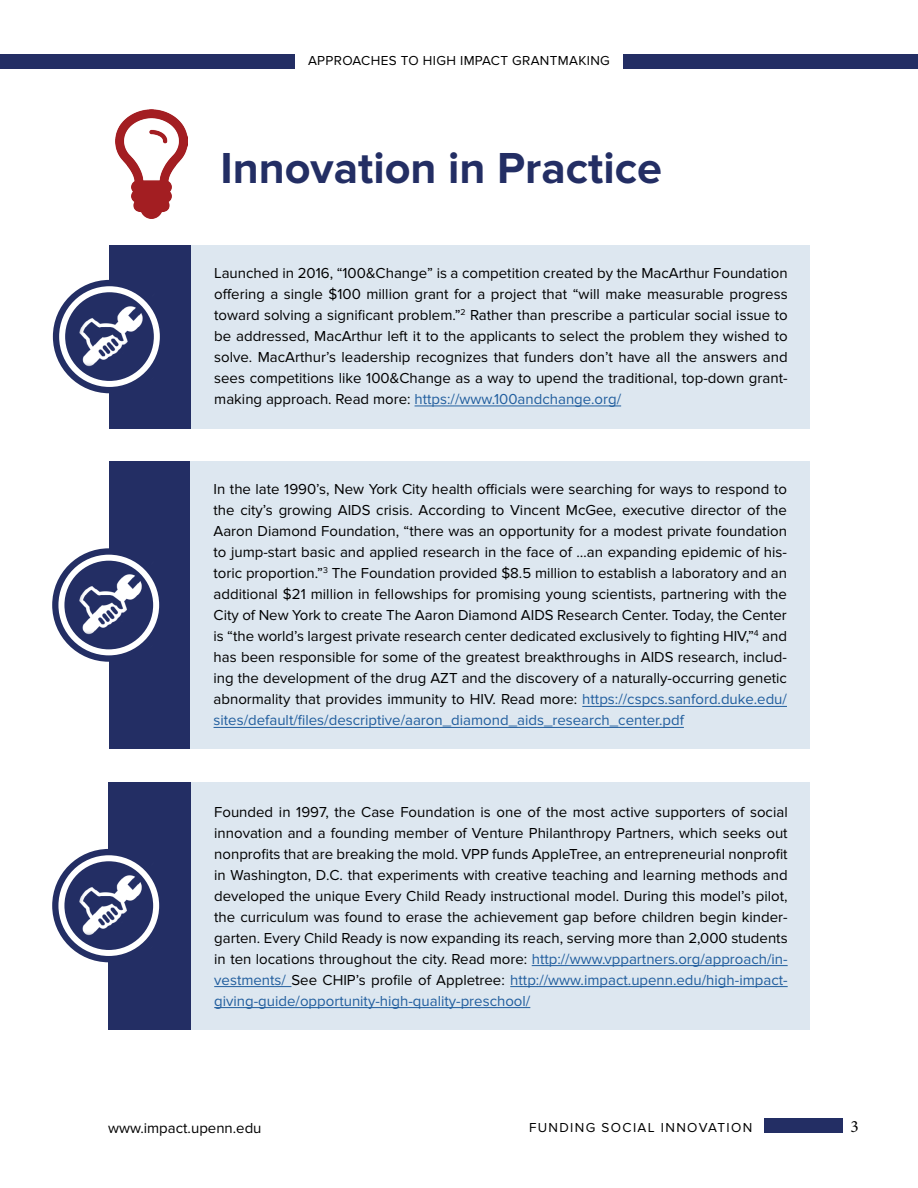
<style>
.page{position:relative;width:918px;height:1188px;background:#fff}
.page>*{position:absolute;margin:0;border:0;box-sizing:border-box;transform-origin:0 0}
.t1{font:700 45px "Proxima Nova";color:#232e64}
.t2{font:17.25px "Minion Pro";color:#000}
.t3{font:15px/21px "Proxima Nova";color:#000;text-align:justify}
.t4{font:13.5px "Proxima Nova";letter-spacing:.025em;color:#000}
.t5{font:13.5px "Proxima Nova";letter-spacing:.1em;color:#000}
.s1{color:#215e9e}
</style>
<div class="page">
<div style="left:764px;top:1118px;width:78px;height:14px;background:#232e64"></div>
<div style="left:0;top:54px;width:295px;height:14px;background:#232e64"></div>
<div style="left:623px;top:54px;width:295px;height:14px;background:#232e64"></div>
<div style="left:190px;top:461px;width:620px;height:288px;background:#dde7f0"></div>
<div style="left:190px;top:782px;width:620px;height:248px;background:#dde7f0"></div>
<hr style="left:582px;top:706px;width:205px;height:1px;background:#215e9e">
<hr style="left:214px;top:727px;width:470px;height:1px;background:#215e9e">
<hr style="left:532px;top:965px;width:256px;height:1px;background:#215e9e">
<hr style="left:214px;top:986px;width:77px;height:1px;background:#215e9e">
<hr style="left:510px;top:986px;width:278px;height:1px;background:#215e9e">
<hr style="left:214px;top:1007px;width:316px;height:1px;background:#215e9e">
<div style="left:190px;top:245px;width:620px;height:183px;background:#dde7f0"></div>
<hr style="left:415px;top:406px;width:206px;height:1px;background:#215e9e">
<div style="left:109px;top:245px;width:81px;height:183px;background:#232e64"></div>
<div style="left:109px;top:461px;width:81px;height:288px;background:#232e64"></div>
<div style="left:108px;top:782px;width:82px;height:248px;background:#232e64"></div>
<div style="left:53px;top:280px;width:113px;height:113px;background:#232e64;border-radius:50%"></div>
<img style="left:68px;top:293px;width:86px;height:86px">
<div style="left:59px;top:286px;width:101px;height:101px;border:6px solid #fff;border-radius:50%"></div>
<svg style="left:52px;top:548px;width:113px;height:114px;fill:#232e64"></svg>
<img style="left:67px;top:561px;width:87px;height:87px">
<div style="left:58px;top:555px;width:101px;height:100px;border:6px solid #fff;border-radius:50%"></div>
<div style="left:52px;top:849px;width:113px;height:113px;background:#232e64;border-radius:50%"></div>
<img style="left:67px;top:862px;width:87px;height:86px">
<div style="left:58px;top:855px;width:101px;height:101px;border:6px solid #fff;border-radius:50%"></div>
<img style="left:115px;top:110px;width:72px;height:108px">
<p class="t4" style="left:308px;top:52px;width:303px">APPROACHES TO HIGH IMPACT GRANTMAKING</p>
<h1 class="t1" style="left:220px;top:142px;width:443px">Innovation in Practice</h1>
<p class="t3" style="left:214px;top:263px;width:575px">Launched in 2016, “100&amp;Change” is a competition created by the MacArthur Foundation offering a single $100 million grant for a project that “will make measurable progress toward solving a significant problem.”<sup>2</sup> Rather than prescribe a particular social issue to be addressed, MacArthur left it to the applicants to select the problem they wished to solve. MacArthur’s leadership recognizes that funders don’t have all the answers and sees competitions like 100&amp;Change as a way to upend the traditional, top-down grant&shy;making approach. Read more: <span class="s1">https://www.100andchange.org/</span></p>
<p class="t3" style="left:214px;top:479px;width:575px">In the late 1990’s, New York City health officials were searching for ways to respond to the city’s growing AIDS crisis. According to Vincent McGee, executive director of the Aaron Diamond Foundation, “there was an opportunity for a modest private foundation to jump-start basic and applied research in the face of …an expanding epidemic of his&shy;toric proportion.”<sup>3</sup> The Foundation provided $8.5 million to establish a laboratory and an additional $21 million in fellowships for promising young scientists, partnering with the City of New York to create The Aaron Diamond AIDS Research Center. Today, the Center is “the world’s largest private research center dedicated exclusively to fighting HIV,”<sup>4</sup> and has been responsible for some of the greatest breakthroughs in AIDS research, includ&shy;ing the development of the drug AZT and the discovery of a naturally-occurring genetic abnormality that provides immunity to HIV. Read more: <span class="s1">https://cspcs.sanford.duke.edu/ sites/default/files/descriptive/aaron_diamond_aids_research_center.pdf</span></p>
<p class="t3" style="left:214px;top:801px;width:575px">Founded in 1997, the Case Foundation is one of the most active supporters of social innovation and a founding member of Venture Philanthropy Partners, which seeks out nonprofits that are breaking the mold. VPP funds AppleTree, an entrepreneurial nonprofit in Washington, D.C. that experiments with creative teaching and learning methods and developed the unique Every Child Ready instructional model. During this model’s pilot, the curriculum was found to erase the achievement gap before children begin kinder&shy;garten. Every Child Ready is now expanding its reach, serving more than 2,000 students in ten locations throughout the city. Read more: <span class="s1">http://www.vppartners.org/approach/in&shy;vestments/</span> See CHIP’s profile of Appletree: <span class="s1">http://www.impact.upenn.edu/high-impact&shy;giving-guide/opportunity-high-quality-preschool/</span></p>
<p class="t3" style="left:108px;top:1118px;width:155px">www.impact.upenn.edu</p>
<p class="t5" style="left:529px;top:1119px;width:225px">FUNDING SOCIAL INNOVATION</p>
<p class="t2" style="left:850px;top:1114px;width:10px">3</p>
</div>
